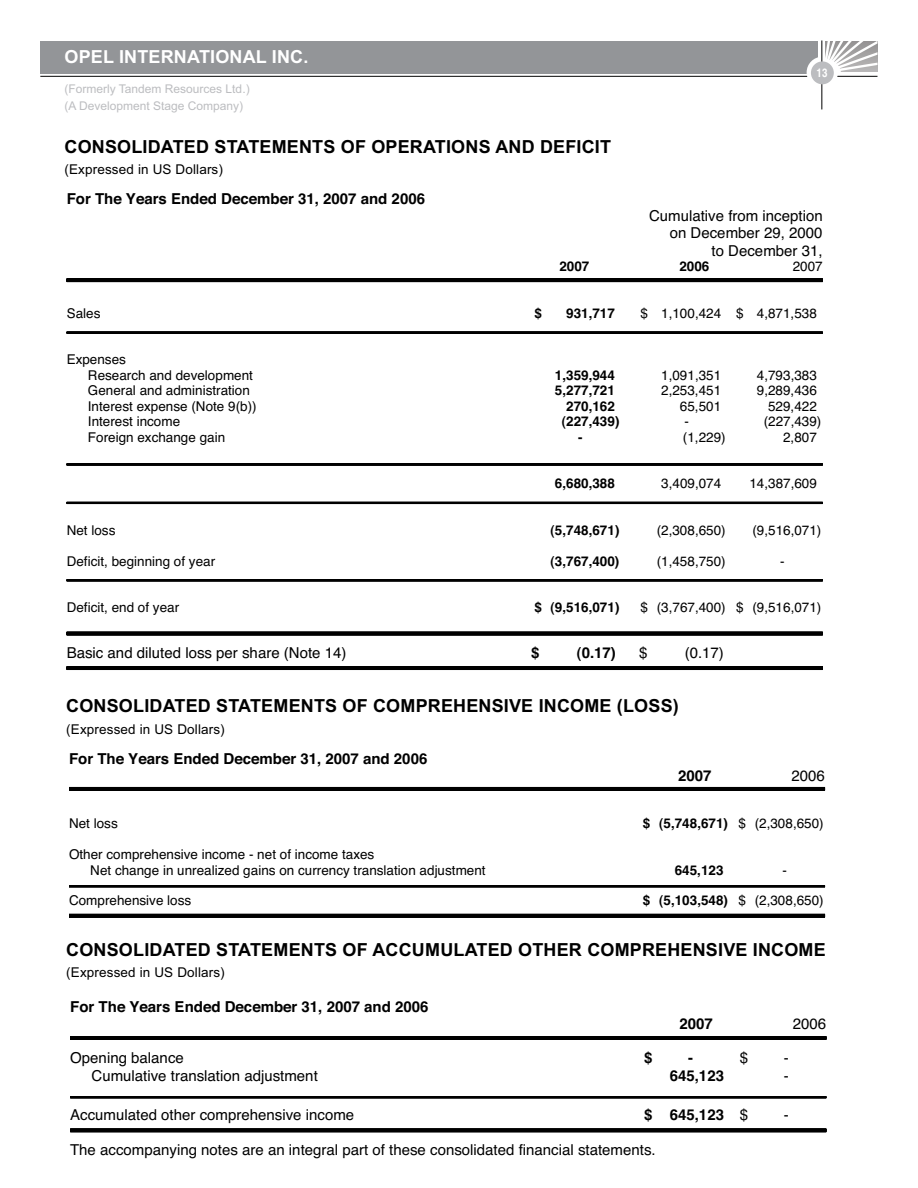
<style>
.page{position:relative;width:918px;height:1188px;background:#fff}
.page>*{position:absolute;margin:0;border:0;box-sizing:border-box;transform-origin:0 0}
.t1{font:700 18px "Arial";letter-spacing:.01em;color:#000}
.t2{font:700 18px "Arial";letter-spacing:.01em;color:#fff}
.t3{font:15px/17.2px "Helvetica";color:#000;text-align:right}
.t4{font:700 15px "Helvetica";color:#000}
.t5{font:13.5px/15.5px "Helvetica";color:#000}
.t6{font:700 13.5px "Helvetica";color:#000}
.t7{font:13.5px "Arial";letter-spacing:.01em;color:#000}
.t8{font:12px/17.5px "Arial";color:#bcbdc0}
.t9{font:700 condensed 12px "Helvetica";color:#fff}
.s1{font-weight:400}
</style>
<div class="page">
<hr style="left:40px;top:76px;width:838px;height:1px;background:#000">
<div style="left:40px;top:41px;width:778px;height:33px;background:#939598"></div>
<div style="left:807px;top:57px;width:31px;height:31px;background:#fff;border-radius:50%"></div>
<svg style="left:825px;top:41px;width:53px;height:31px"></svg>
<hr style="left:822px;top:40px;width:1px;height:69px;background:#000">
<div style="left:811px;top:61px;width:23px;height:23px;background:#bcbdc0;border-radius:50%"></div>
<hr style="left:67px;top:278px;width:756px;height:1px;background:#000">
<hr style="left:67px;top:279px;width:756px;height:1px;background:#000">
<hr style="left:67px;top:280px;width:756px;height:1px;background:#000">
<hr style="left:67px;top:281px;width:756px;height:1px;background:#000">
<hr style="left:67px;top:332px;width:756px;height:1px;background:#000">
<hr style="left:67px;top:333px;width:756px;height:1px;background:#000">
<hr style="left:67px;top:464px;width:756px;height:1px;background:#000">
<hr style="left:67px;top:465px;width:756px;height:1px;background:#000">
<hr style="left:67px;top:502px;width:756px;height:1px;background:#000">
<hr style="left:67px;top:503px;width:756px;height:1px;background:#000">
<hr style="left:67px;top:579px;width:756px;height:1px;background:#000">
<hr style="left:67px;top:580px;width:756px;height:1px;background:#000">
<hr style="left:67px;top:581px;width:756px;height:1px;background:#000">
<hr style="left:67px;top:632px;width:756px;height:1px;background:#000">
<hr style="left:67px;top:633px;width:756px;height:1px;background:#000">
<hr style="left:67px;top:634px;width:756px;height:1px;background:#000">
<hr style="left:67px;top:635px;width:756px;height:1px;background:#000">
<hr style="left:67px;top:666px;width:756px;height:1px;background:#000">
<hr style="left:67px;top:667px;width:756px;height:1px;background:#000">
<hr style="left:67px;top:668px;width:756px;height:1px;background:#000">
<hr style="left:67px;top:669px;width:756px;height:1px;background:#000">
<hr style="left:69px;top:787px;width:756px;height:1px;background:#000">
<hr style="left:69px;top:788px;width:756px;height:1px;background:#000">
<hr style="left:69px;top:789px;width:756px;height:1px;background:#000">
<hr style="left:69px;top:790px;width:756px;height:1px;background:#000">
<hr style="left:69px;top:885px;width:756px;height:1px;background:#000">
<hr style="left:69px;top:886px;width:756px;height:1px;background:#000">
<hr style="left:69px;top:887px;width:756px;height:1px;background:#000">
<hr style="left:69px;top:914px;width:756px;height:1px;background:#000">
<hr style="left:69px;top:915px;width:756px;height:1px;background:#000">
<hr style="left:69px;top:916px;width:756px;height:1px;background:#000">
<hr style="left:69px;top:917px;width:756px;height:1px;background:#000">
<hr style="left:70px;top:1036px;width:756px;height:1px;background:#000">
<hr style="left:70px;top:1037px;width:756px;height:1px;background:#000">
<hr style="left:70px;top:1038px;width:756px;height:1px;background:#000">
<hr style="left:70px;top:1039px;width:756px;height:1px;background:#000">
<hr style="left:70px;top:1096px;width:756px;height:1px;background:#000">
<hr style="left:70px;top:1097px;width:756px;height:1px;background:#000">
<hr style="left:70px;top:1098px;width:756px;height:1px;background:#000">
<hr style="left:70px;top:1129px;width:756px;height:1px;background:#000">
<hr style="left:70px;top:1130px;width:756px;height:1px;background:#000">
<hr style="left:70px;top:1131px;width:756px;height:1px;background:#000">
<hr style="left:70px;top:1132px;width:756px;height:1px;background:#000">
<h1 class="t2" style="left:65px;top:50px;width:245px">OPEL INTERNATIONAL INC.</h1>
<p class="t8" style="left:65px;top:81px;width:187px">(Formerly Tandem Resources Ltd.) (A Development Stage Company)</p>
<h1 class="t1" style="left:65px;top:140px;width:548px">CONSOLIDATED STATEMENTS OF OPERATIONS AND DEFICIT</h1>
<p class="t7" style="left:65px;top:165px;width:160px">(Expressed in US Dollars)</p>
<p class="t4" style="left:67px;top:193px;width:360px">For The Years Ended December 31, 2007 and 2006</p>
<p class="t9" style="left:817px;top:68px;width:12px">13</p>
<p class="t3" style="left:649px;top:209px;width:175px">Cumulative from inception on December 29, 2000<br>to December 31,</p>
<p class="t6" style="left:559px;top:262px;width:32px">2007</p>
<p class="t6" style="left:679px;top:262px;width:32px">2006</p>
<p class="t5" style="left:793px;top:260px;width:32px">2007</p>
<p class="t5" style="left:67px;top:307px;width:35px">Sales</p>
<p class="t6" style="left:534px;top:308px;width:9px">$</p>
<p class="t6" style="left:566px;top:308px;width:50px">931,717</p>
<p class="t5" style="left:641px;top:307px;width:178px">$ 1,100,424 $ 4,871,538</p>
<p class="t5" style="left:88px;top:353px;width:167px;text-indent:-21px">Expenses<br>Research and development</p>
<p class="t6" style="left:555px;top:370px;width:62px">1,359,944</p>
<p class="t5" style="left:661px;top:369px;width:62px">1,091,351</p>
<p class="t5" style="left:757px;top:369px;width:62px">4,793,383</p>
<p class="t5" style="left:88px;top:384px;width:164px">General and administration</p>
<p class="t6" style="left:555px;top:386px;width:62px">5,277,721</p>
<p class="t5" style="left:661px;top:384px;width:62px">2,253,451</p>
<p class="t5" style="left:757px;top:384px;width:62px">9,289,436</p>
<p class="t5" style="left:88px;top:400px;width:170px">Interest expense (Note 9(b))</p>
<p class="t6" style="left:566px;top:401px;width:50px">270,162</p>
<p class="t5" style="left:680px;top:400px;width:43px">65,501</p>
<p class="t5" style="left:768px;top:400px;width:50px">529,422</p>
<p class="t5" style="left:88px;top:415px;width:94px">Interest income</p>
<p class="t6" style="left:562px;top:417px;width:59px">(227,439)</p>
<p class="t5" style="left:685px;top:415px;width:6px">-</p>
<p class="t5" style="left:764px;top:415px;width:59px">(227,439)</p>
<p class="t5" style="left:88px;top:431px;width:139px">Foreign exchange gain</p>
<p class="t6" style="left:578px;top:432px;width:6px">-</p>
<p class="t5" style="left:683px;top:431px;width:44px">(1,229)</p>
<p class="t5" style="left:783px;top:431px;width:35px">2,807</p>
<p class="t6" style="left:555px;top:478px;width:62px">6,680,388</p>
<p class="t5" style="left:661px;top:477px;width:62px">3,409,074</p>
<p class="t5" style="left:749px;top:477px;width:69px">14,387,609</p>
<p class="t5" style="left:67px;top:523px;width:50px">Net loss</p>
<p class="t6" style="left:550px;top:525px;width:71px">(5,748,671)</p>
<p class="t5" style="left:657px;top:523px;width:71px">(2,308,650)</p>
<p class="t5" style="left:752px;top:523px;width:71px">(9,516,071)</p>
<p class="t5" style="left:67px;top:554px;width:150px">Deficit, beginning of year</p>
<p class="t6" style="left:550px;top:556px;width:71px">(3,767,400)</p>
<p class="t5" style="left:657px;top:554px;width:71px">(1,458,750)</p>
<p class="t5" style="left:780px;top:554px;width:6px">-</p>
<p class="t5" style="left:67px;top:601px;width:114px">Deficit, end of year</p>
<p class="t6" style="left:534px;top:602px;width:87px">$ (9,516,071)</p>
<p class="t5" style="left:641px;top:601px;width:182px">$ (3,767,400) $ (9,516,071)</p>
<p class="t3" style="left:67px;top:645px;width:281px">Basic and diluted loss per share (Note 14)</p>
<p class="t4" style="left:531px;top:647px;width:10px">$</p>
<p class="t4" style="left:577px;top:647px;width:41px">(0.17)</p>
<p class="t3" style="left:639px;top:645px;width:10px">$</p>
<p class="t3" style="left:685px;top:645px;width:41px">(0.17)</p>
<h1 class="t1" style="left:66px;top:699px;width:614px">CONSOLIDATED STATEMENTS OF COMPREHENSIVE INCOME (LOSS)</h1>
<p class="t7" style="left:66px;top:724px;width:160px">(Expressed in US Dollars)</p>
<p class="t4" style="left:69px;top:753px;width:360px">For The Years Ended December 31, 2007 and 2006</p>
<p class="t4" style="left:678px;top:771px;width:35px">2007</p>
<p class="t3" style="left:792px;top:769px;width:35px">2006</p>
<p class="t5" style="left:69px;top:817px;width:50px">Net loss</p>
<p class="t6" style="left:643px;top:818px;width:182px">$ (5,748,671) <span class="s1">$ (2,308,650)</span></p>
<p class="t5" style="left:90px;top:848px;width:397px;text-indent:-21px">Other comprehensive income - net of income taxes<br>Net change in unrealized gains on currency translation adjustment</p>
<p class="t6" style="left:675px;top:865px;width:50px">645,123</p>
<p class="t5" style="left:783px;top:863px;width:6px">-</p>
<p class="t5" style="left:69px;top:894px;width:124px">Comprehensive loss</p>
<p class="t6" style="left:643px;top:896px;width:182px">$ (5,103,548) <span class="s1">$ (2,308,650)</span></p>
<h1 class="t1" style="left:66px;top:943px;width:761px">CONSOLIDATED STATEMENTS OF ACCUMULATED OTHER COMPREHENSIVE INCOME</h1>
<p class="t7" style="left:66px;top:968px;width:160px">(Expressed in US Dollars)</p>
<p class="t4" style="left:70px;top:1001px;width:360px">For The Years Ended December 31, 2007 and 2006</p>
<p class="t4" style="left:679px;top:1018px;width:35px">2007</p>
<p class="t3" style="left:793px;top:1016px;width:35px">2006</p>
<p class="t3" style="left:70px;top:1051px;width:115px">Opening balance</p>
<p class="t4" style="left:644px;top:1053px;width:10px">$</p>
<p class="t4" style="left:688px;top:1053px;width:7px">-</p>
<p class="t3" style="left:740px;top:1051px;width:10px">$</p>
<p class="t3" style="left:784px;top:1051px;width:7px">-</p>
<p class="t3" style="left:91px;top:1068px;width:228px">Cumulative translation adjustment</p>
<p class="t4" style="left:670px;top:1070px;width:56px">645,123</p>
<p class="t3" style="left:784px;top:1068px;width:7px">-</p>
<p class="t3" style="left:70px;top:1107px;width:286px">Accumulated other comprehensive income</p>
<p class="t4" style="left:644px;top:1109px;width:106px">$ 645,123 <span class="s1">$</span></p>
<p class="t3" style="left:784px;top:1107px;width:7px">-</p>
<p class="t3" style="left:70px;top:1143px;width:587px">The accompanying notes are an integral part of these consolidated financial statements.</p>
</div>
